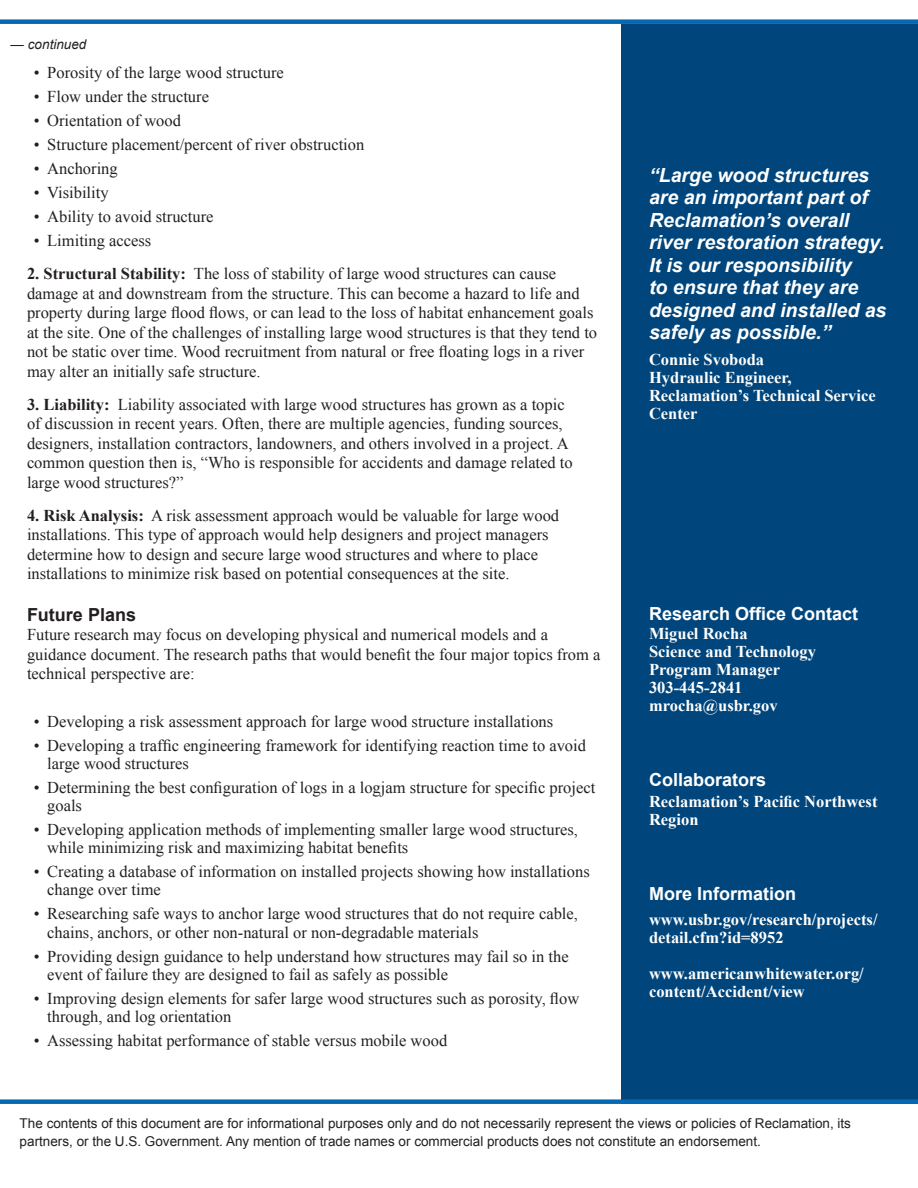
<style>
.page{position:relative;width:918px;height:1188px;background:#fff}
.page>*{position:absolute;margin:0;border:0;box-sizing:border-box;transform-origin:0 0}
.t1{font:italic 700 19.5px/22.5px "Arial";color:#fff}
.t2{font:700 18px "Arial";color:#fff}
.t3{font:700 18px "Arial";color:#231f20}
.t4{font:16.5px/19.5px "Times New Roman";color:#231f20}
.t5{font:700 16.5px/18px "Times New Roman";color:#fff}
.t6{font:13.5px "Arial";color:#231f20}
.t7{font:italic 13.5px "Arial";color:#231f20}
.s1{font-weight:700}
</style>
<div class="page">
<div style="left:621px;top:24px;width:297px;height:1080px;background:#00467c"></div>
<div style="left:0;top:19px;width:918px;height:5px;background:#0568b3"></div>
<div style="left:0;top:1099px;width:918px;height:5px;background:#0568b3"></div>
<p class="t7" style="left:11px;top:36px;width:77px">— continued</p>
<p class="t4" style="left:34px;top:62px;width:252px">• Porosity of the large wood structure</p>
<p class="t4" style="left:34px;top:86px;width:177px">• Flow under the structure</p>
<p class="t4" style="left:34px;top:110px;width:149px">• Orientation of wood</p>
<p class="t4" style="left:34px;top:134px;width:332px">• Structure placement/percent of river obstruction</p>
<p class="t4" style="left:34px;top:158px;width:86px">• Anchoring</p>
<p class="t4" style="left:34px;top:182px;width:76px">• Visibility</p>
<p class="t4" style="left:34px;top:206px;width:181px">• Ability to avoid structure</p>
<p class="t4" style="left:34px;top:230px;width:119px">• Limiting access</p>
<p class="t4" style="left:27px;top:263px;width:572px"><span class="s1">2. Structural Stability:</span> The loss of stability of large wood structures can cause damage at and downstream from the structure. This can become a hazard to life and property during large flood flows, or can lead to the loss of habitat enhancement goals at the site. One of the challenges of installing large wood structures is that they tend to not be static over time. Wood recruitment from natural or free floating logs in a river may alter an initially safe structure.</p>
<p class="t4" style="left:27px;top:394px;width:547px"><span class="s1">3. Liability:</span> Liability associated with large wood structures has grown as a topic of discussion in recent years. Often, there are multiple agencies, funding sources, designers, installation contractors, landowners, and others involved in a project. A common question then is, “Who is responsible for accidents and damage related to large wood structures?”</p>
<p class="t4" style="left:27px;top:505px;width:534px"><span class="s1">4. Risk Analysis:</span> A risk assessment approach would be valuable for large wood installations. This type of approach would help designers and project managers determine how to design and secure large wood structures and where to place installations to minimize risk based on potential consequences at the site.</p>
<p class="t3" style="left:27px;top:602px;width:111px">Future Plans</p>
<p class="t4" style="left:27px;top:625px;width:575px">Future research may focus on developing physical and numerical models and a guidance document. The research paths that would benefit the four major topics from a technical perspective are:</p>
<p class="t4" style="left:34px;top:712px;width:521px">• Developing a risk assessment approach for large wood structure installations</p>
<p class="t4" style="left:47px;top:736px;width:540px;line-height:18px;text-indent:-13px">• Developing a traffic engineering framework for identifying reaction time to avoid large wood structures</p>
<p class="t4" style="left:47px;top:778px;width:550px;line-height:18px;text-indent:-13px">• Determining the best configuration of logs in a logjam structure for specific project goals</p>
<p class="t4" style="left:47px;top:820px;width:532px;line-height:18px;text-indent:-13px">• Developing application methods of implementing smaller large wood structures, while minimizing risk and maximizing habitat benefits</p>
<p class="t4" style="left:47px;top:862px;width:544px;line-height:18px;text-indent:-13px">• Creating a database of information on installed projects showing how installations change over time</p>
<p class="t4" style="left:47px;top:904px;width:532px;line-height:18px;text-indent:-13px">• Researching safe ways to anchor large wood structures that do not require cable, chains, anchors, or other non-natural or non-degradable materials</p>
<p class="t4" style="left:47px;top:946px;width:523px;line-height:18px;text-indent:-13px">• Providing design guidance to help understand how structures may fail so in the event of failure they are designed to fail as safely as possible</p>
<p class="t4" style="left:47px;top:988px;width:534px;line-height:18px;text-indent:-13px">• Improving design elements for safer large wood structures such as porosity, flow through, and log orientation</p>
<p class="t4" style="left:34px;top:1030px;width:415px">• Assessing habitat performance of stable versus mobile wood</p>
<h3 class="t1" style="left:649px;top:164px;width:239px">“Large wood structures are an important part of<br>Reclamation’s overall river restoration strategy.<br>It is our responsibility<br>to ensure that they are designed and installed as safely as possible.”</h3>
<p class="t5" style="left:649px;top:350px;width:228px">Connie Svoboda<br>Hydraulic Engineer,<br>Reclamation’s Technical Service<br>Center</p>
<h4 class="t2" style="left:649px;top:601px;width:211px">Research Office Contact</h4>
<p class="t5" style="left:649px;top:625px;width:168px">Miguel Rocha<br>Science and Technology<br>Program Manager<br>303-445-2841 mrocha@usbr.gov</p>
<h4 class="t2" style="left:649px;top:767px;width:119px">Collaborators</h4>
<p class="t5" style="left:649px;top:792px;width:230px">Reclamation’s Pacific Northwest<br>Region</p>
<h4 class="t2" style="left:649px;top:881px;width:149px">More Information</h4>
<p class="t5" style="left:649px;top:910px;width:230px">www.usbr.gov/research/projects/ detail.cfm?id=8952</p>
<p class="t5" style="left:649px;top:964px;width:216px">www.americanwhitewater.org/</p>
<p class="t5" style="left:649px;top:982px;width:157px">content/Accident/view</p>
<p class="t6" style="left:20px;top:1114px;width:833px">The contents of this document are for informational purposes only and do not necessarily represent the views or policies of Reclamation, its</p>
<p class="t6" style="left:20px;top:1132px;width:743px">partners, or the U.S. Government. Any mention of trade names or commercial products does not constitute an endorsement.</p>
</div>
